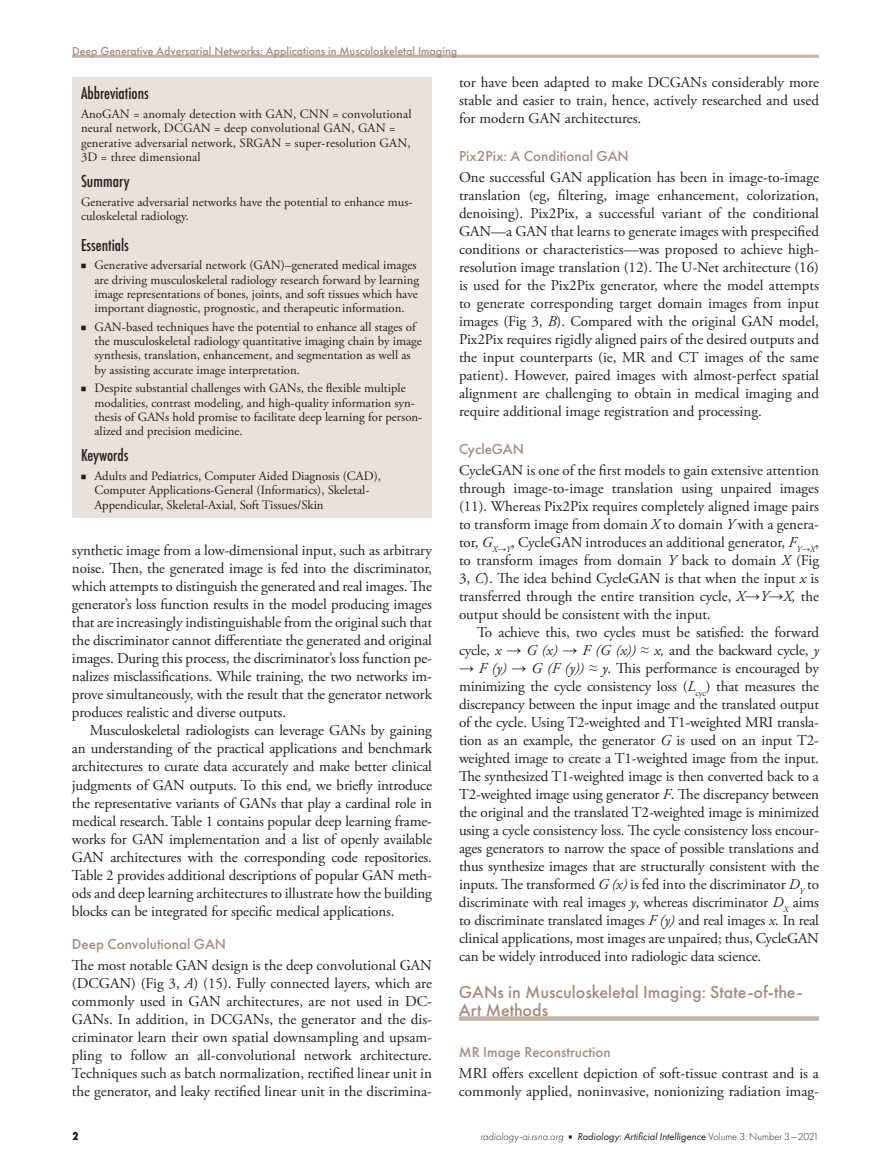
<style>
.page{position:relative;width:891px;height:1175px;background:#fff}
.page>*{position:absolute;margin:0;border:0;box-sizing:border-box;transform-origin:0 0}
.t1{font:500 18px/18px "Futura PT";color:#a68b7d}
.t2{font:500 18px "Futura PT Cond";color:#231f20}
.t3{font:15px/18px "Adobe Garamond Pro";color:#231f20;text-align:justify}
.t4{font:500 15px "Futura PT";color:#a68b7d}
.t5{font:12.75px/14.2px "Adobe Garamond Pro";color:#231f20}
.t6{font:500 12px "Futura PT";color:#a68b7d}
.t7{font:800 12px "Futura PT Cond";color:#231f20}
.t8{font:italic 10.5px "Futura PT";color:#231f20}
.s1{font-family:"Universal Newswith Comm Pi";font-size:9px}
.s2{font-style:italic}
.s3{font-family:"Times New Roman"}
.s4{font-weight:300}
.s5{font-family:"Universal Newswith Comm Pi";font-style:normal;font-size:6px}
.s6{font-weight:300;font-style:normal}
</style>
<div class="page">
<hr style="left:72px;top:55px;width:747px;height:3px;background:#c5b2a8">
<svg style="left:459px;top:1016px;width:360px;height:4px"></svg>
<div style="left:72px;top:76px;width:360px;height:441px;background:#e9e2dc"></div>
<p class="t6" style="left:72px;top:43px;width:387px">Deep Generative Adversarial Networks: Applications in Musculoskeletal Imaging</p>
<p class="t2" style="left:81px;top:83px;width:69px">Abbreviations</p>
<p class="t5" style="left:81px;top:107px;width:332px">AnoGAN = anomaly detection with GAN, CNN = convolutional neural network, DCGAN = deep convolutional GAN, GAN = generative adversarial network, SRGAN = super-resolution GAN, 3D = three dimensional</p>
<p class="t2" style="left:81px;top:170px;width:50px">Summary</p>
<p class="t5" style="left:81px;top:195px;width:333px">Generative adversarial networks have the potential to enhance mus&shy;culoskeletal radiology.</p>
<p class="t2" style="left:81px;top:234px;width:49px">Essentials</p>
<p class="t5" style="left:94px;top:258px;width:326px;text-indent:-14px"><span class="s1">n</span> Generative adversarial network (GAN)–generated medical images are driving musculoskeletal radiology research forward by learning image representations of bones, joints, and soft tissues which have important diagnostic, prognostic, and therapeutic information.</p>
<p class="t5" style="left:94px;top:320px;width:329px;text-indent:-14px"><span class="s1">n</span> GAN-based techniques have the potential to enhance all stages of the musculoskeletal radiology quantitative imaging chain by image synthesis, translation, enhancement, and segmentation as well as by assisting accurate image interpretation.</p>
<p class="t5" style="left:94px;top:381px;width:329px;text-indent:-14px"><span class="s1">n</span> Despite substantial challenges with GANs, the flexible multiple modalities, contrast modeling, and high-quality information syn&shy;thesis of GANs hold promise to facilitate deep learning for person&shy;alized and precision medicine.</p>
<p class="t2" style="left:81px;top:444px;width:49px">Keywords</p>
<p class="t5" style="left:94px;top:469px;width:288px;text-indent:-14px"><span class="s1">n</span> Adults and Pediatrics, Computer Aided Diagnosis (CAD),<br>Computer Applications-General (Informatics), Skeletal-<br>Appendicular, Skeletal-Axial, Soft Tissues/Skin</p>
<p class="t3" style="left:72px;top:542px;width:362px">synthetic image from a low-dimensional input, such as arbitrary noise. Then, the generated image is fed into the discriminator, which attempts to distinguish the generated and real images. The generator’s loss function results in the model producing images that are increasingly indistinguishable from the original such that the discriminator cannot differentiate the generated and original images. During this process, the discriminator’s loss function pe&shy;nalizes misclassifications. While training, the two networks im&shy;prove simultaneously, with the result that the generator network produces realistic and diverse outputs.</p>
<p class="t3" style="left:72px;top:722px;width:362px;text-indent:18px">Musculoskeletal radiologists can leverage GANs by gaining an understanding of the practical applications and benchmark architectures to curate data accurately and make better clinical judgments of GAN outputs. To this end, we briefly introduce the representative variants of GANs that play a cardinal role in medical research. Table 1 contains popular deep learning frame&shy;works for GAN implementation and a list of openly available GAN architectures with the corresponding code repositories.<br>Table 2 provides additional descriptions of popular GAN meth&shy;ods and deep learning architectures to illustrate how the building blocks can be integrated for specific medical applications.</p>
<p class="t4" style="left:72px;top:934px;width:156px">Deep Convolutional GAN</p>
<p class="t3" style="left:72px;top:956px;width:362px">The most notable GAN design is the deep convolutional GAN (DCGAN) (Fig 3, <span class="s2">A</span>) (15). Fully connected layers, which are commonly used in GAN architectures, are not used in DC-GANs. In addition, in DCGANs, the generator and the dis&shy;criminator learn their own spatial downsampling and upsam&shy;pling to follow an all-convolutional network architecture.<br>Techniques such as batch normalization, rectified linear unit in the generator, and leaky rectified linear unit in the discrimina-</p>
<p class="t3" style="left:459px;top:74px;width:362px">tor have been adapted to make DCGANs considerably more stable and easier to train, hence, actively researched and used for modern GAN architectures.</p>
<p class="t4" style="left:459px;top:147px;width:171px">Pix2Pix: A Conditional GAN</p>
<p class="t3" style="left:459px;top:169px;width:362px">One successful GAN application has been in image-to-image translation (eg, filtering, image enhancement, colorization, denoising). Pix2Pix, a successful variant of the conditional GAN—a GAN that learns to generate images with prespecified conditions or characteristics—was proposed to achieve high&shy;resolution image translation (12). The U-Net architecture (16) is used for the Pix2Pix generator, where the model attempts to generate corresponding target domain images from input images (Fig 3, <span class="s2">B</span>). Compared with the original GAN model, Pix2Pix requires rigidly aligned pairs of the desired outputs and the input counterparts (ie, MR and CT images of the same patient). However, paired images with almost-perfect spatial alignment are challenging to obtain in medical imaging and require additional image registration and processing.</p>
<p class="t4" style="left:459px;top:439px;width:66px">CycleGAN</p>
<p class="t3" style="left:459px;top:461px;width:362px">CycleGAN is one of the first models to gain extensive attention through image-to-image translation using unpaired images (11). Whereas Pix2Pix requires completely aligned image pairs to transform image from domain <span class="s2">X</span> to domain <span class="s2">Y</span> with a genera&shy;tor, <span class="s2">G</span><sub>X</sub><sub>→</sub><sub>Y</sub>, CycleGAN introduces an additional generator, <span class="s2">F</span><sub>Y</sub><sub>→</sub><sub>X</sub>, to transform images from domain <span class="s2">Y</span> back to domain <span class="s2">X</span> (Fig 3, <span class="s2">C</span>). The idea behind CycleGAN is that when the input <span class="s2">x</span> is transferred through the entire transition cycle, <span class="s2">X</span><span class="s3">→</span><span class="s2">Y</span><span class="s3">→</span><span class="s2">X,</span> the output should be consistent with the input.</p>
<p class="t3" style="left:459px;top:623px;width:362px;text-align:right">To achieve this, two cycles must be satisfied: the forward cycle, <span class="s2">x</span> <span class="s3">→</span> <span class="s2">G (x)</span> <span class="s3">→</span> <span class="s2">F (G (x))</span> <span class="s3">≈</span> <span class="s2">x,</span> and the backward cycle, <span class="s2">y</span></p>
<p class="t3" style="left:459px;top:659px;width:362px"><span class="s3">→</span> <span class="s2">F (y)</span> <span class="s3">→</span> <span class="s2">G (F (y))</span> <span class="s3">≈</span> <span class="s2">y</span>. This performance is encouraged by minimizing the cycle consistency loss (<span class="s2">L</span><sub>cyc</sub>) that measures the discrepancy between the input image and the translated output of the cycle. Using T2-weighted and T1-weighted MRI transla&shy;tion as an example, the generator <span class="s2">G</span> is used on an input T2- weighted image to create a T1-weighted image from the input.<br>The synthesized T1-weighted image is then converted back to a T2-weighted image using generator <span class="s2">F</span>. The discrepancy between the original and the translated T2-weighted image is minimized using a cycle consistency loss. The cycle consistency loss encour&shy;ages generators to narrow the space of possible translations and thus synthesize images that are structurally consistent with the inputs. The transformed <span class="s2">G (x)</span> is fed into the discriminator <span class="s2">D</span><sub>Y</sub> to discriminate with real images <span class="s2">y</span>, whereas discriminator <span class="s2">D</span><sub>X</sub> aims to discriminate translated images <span class="s2">F (y)</span> and real images <span class="s2">x</span>. In real clinical applications, most images are unpaired; thus, CycleGAN can be widely introduced into radiologic data science.</p>
<p class="t1" style="left:459px;top:983px;width:345px">GANs in Musculoskeletal Imaging: State-of-the-<br>Art Methods</p>
<p class="t4" style="left:459px;top:1042px;width:153px">MR Image Reconstruction</p>
<p class="t3" style="left:459px;top:1064px;width:362px">MRI offers excellent depiction of soft-tissue contrast and is a commonly applied, noninvasive, nonionizing radiation imag-</p>
<p class="t7" style="left:72px;top:1128px;width:8px">2</p>
<p class="t8" style="left:480px;top:1130px;width:340px"><span class="s4">radiology-ai.rsna.org</span> <span class="s5">n</span> Radiology: Artificial Intelligence <span class="s6">Volume 3: Number 3—2021</span></p>
</div>
